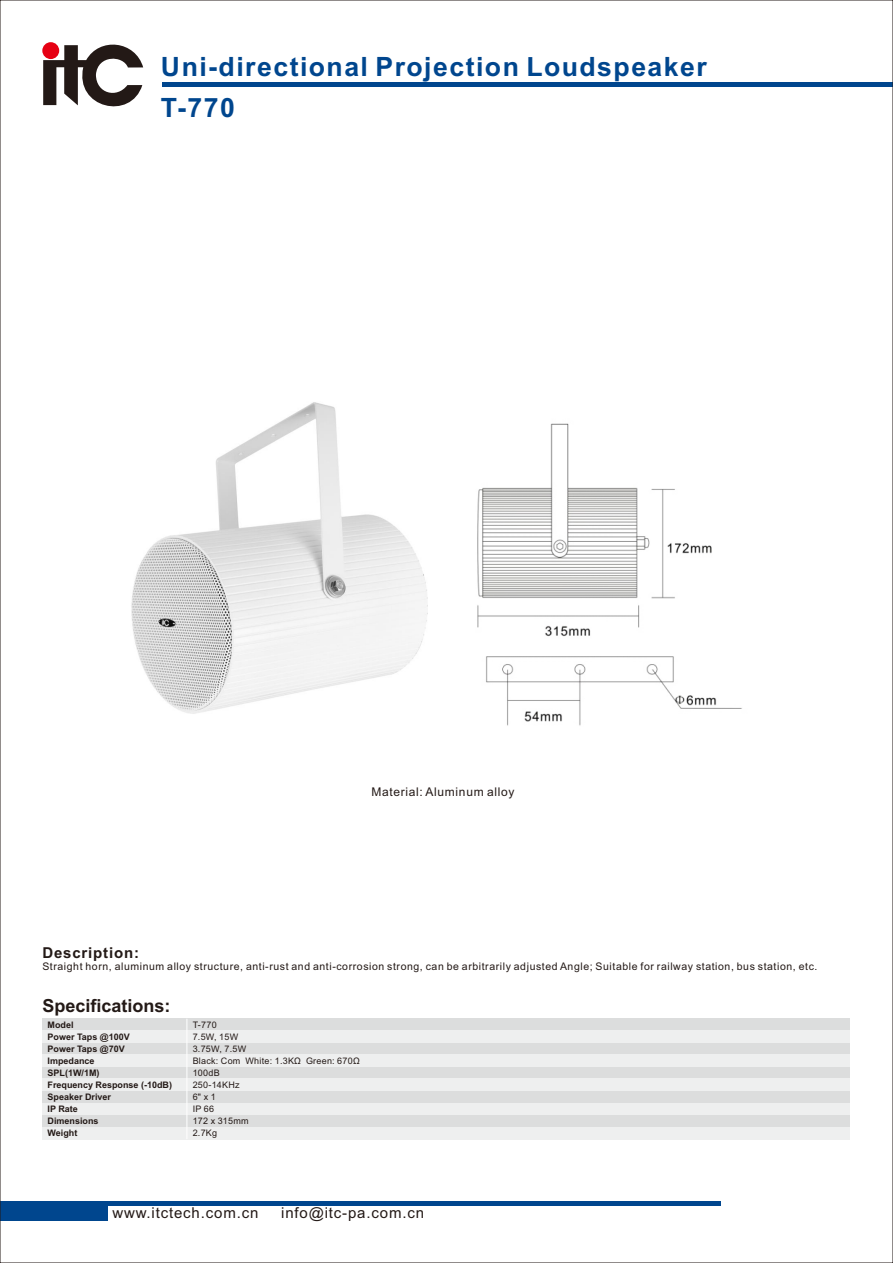
<style>
.page{position:relative;width:893px;height:1263px;background:#fff}
.page>*{position:absolute;margin:0;border:0;box-sizing:border-box;transform-origin:0 0}
.t1{font:700 26.55px/41.1px "Arial";letter-spacing:.055em;color:#00468e}
.t2{font:700 18px "Arial";color:#231916}
.t3{font:15px "Arial";letter-spacing:.055em;color:#231916}
.t4{font:700 15px "Arial";letter-spacing:.055em;color:#231916}
.t5{font:12px "Arial";letter-spacing:.055em;color:#231916}
.t6{font:10.5px "Arial";letter-spacing:.055em;color:#231916}
.t7{font:700 9px/12px "Arial";color:#231916}
.t8{font:9px/12px "Arial";letter-spacing:.03em;color:#231916}
</style>
<div class="page">
<hr style="left:0;top:1202px;width:720px;height:4px;background:#00468e">
<div style="left:0;top:1202px;width:108px;height:18px;background:#00468e"></div>
<hr style="left:163px;top:82px;width:730px;height:4px;background:#00468e">
<svg style="left:43px;top:42px;width:100px;height:65px"></svg>
<div style="left:42px;top:1019px;width:808px;height:12px;background:#dcdddd"></div>
<div style="left:42px;top:1067px;width:808px;height:12px;background:#dcdddd"></div>
<div style="left:42px;top:1043px;width:808px;height:12px;background:#dcdddd"></div>
<div style="left:42px;top:1055px;width:808px;height:12px;background:#eeefef"></div>
<div style="left:42px;top:1031px;width:808px;height:12px;background:#eeefef"></div>
<div style="left:42px;top:1091px;width:808px;height:12px;background:#dcdddd"></div>
<div style="left:42px;top:1079px;width:808px;height:12px;background:#eeefef"></div>
<div style="left:42px;top:1103px;width:808px;height:12px;background:#eeefef"></div>
<div style="left:42px;top:1115px;width:808px;height:12px;background:#dcdddd"></div>
<div style="left:42px;top:1127px;width:808px;height:12px;background:#eeefef"></div>
<hr style="left:186px;top:1019px;width:1px;height:120px;background:#fff">
<img style="left:477px;top:423px;width:265px;height:303px">
<img style="left:131px;top:402px;width:297px;height:312px">
<h1 class="t1" style="left:161px;top:48px;width:547px">Uni-directional Projection Loudspeaker<br>T-770</h1>
<p class="t5" style="left:372px;top:787px;width:144px">Material: Aluminum alloy</p>
<h3 class="t4" style="left:42px;top:947px;width:98px">Description:</h3>
<p class="t6" style="left:42px;top:963px;width:776px">Straight horn, aluminum alloy structure, anti-rust and anti-corrosion strong, can be arbitrarily adjusted Angle; Suitable for railway station, bus station, etc.</p>
<h2 class="t2" style="left:42px;top:999px;width:130px">Specifications:</h2>
<p class="t7" style="left:48px;top:1020px;width:126px">Model<br>Power Taps @100V<br>Power Taps @70V<br>Impedance<br>SPL(1W/1M)<br>Frequency Response (-10dB)<br>Speaker Driver<br>IP Rate<br>Dimensions<br>Weight</p>
<p class="t8" style="left:193px;top:1020px;width:169px">T-770<br>7.5W, 15W<br>3.75W, 7.5W<br>Black: Com White: 1.3KΩ Green: 670Ω<br>100dB<br>250-14KHz<br>6" x 1<br>IP 66<br>172 x 315mm<br>2.7Kg</p>
<h3 class="t3" style="left:112px;top:1207px;width:147px">www.itctech.com.cn</h3>
<h3 class="t3" style="left:281px;top:1207px;width:144px">info@itc-pa.com.cn</h3>
</div>
